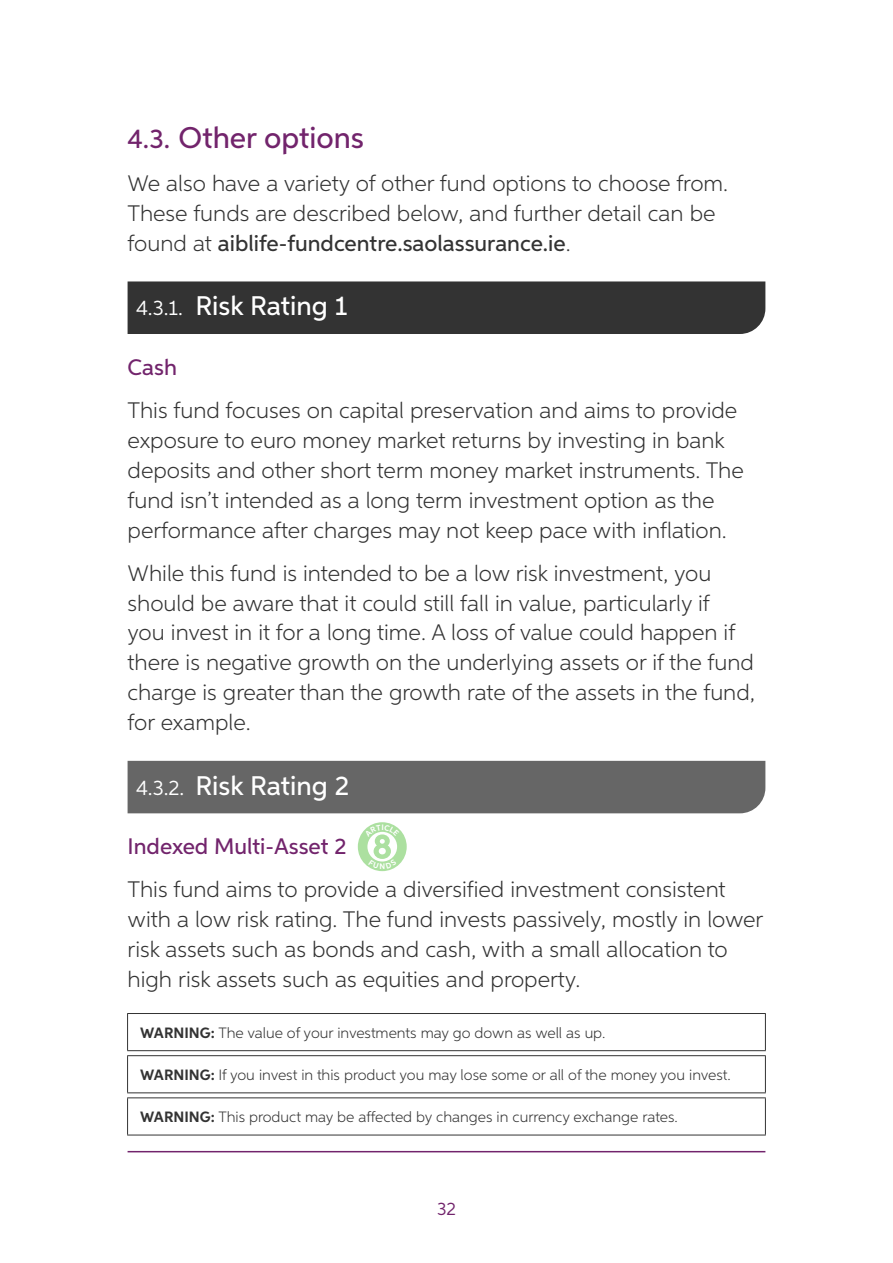
<style>
.page{position:relative;width:893px;height:1263px;background:#fff}
.page>*{position:absolute;margin:0;border:0;box-sizing:border-box;transform-origin:0 0}
.t1{font:500 30px "Aspira";color:#72246c}
.t2{font:500 27px "Aspira";color:#fff}
.t3{font:300 22.5px/30px "Aspira";color:#333}
.t4{font:500 22.5px "Aspira";color:#72246c}
.t5{font:18px "Aspira";color:#72246c}
.t6{font:300 15px "Aspira";color:#333}
.s1{font-size:27px}
.s2{font-weight:500}
.s3{font-weight:400;font-size:21px}
.s4{font-weight:700}
</style>
<div class="page">
<hr style="left:128px;top:1151px;width:637px;height:1px;background:#72246c">
<hr style="left:127px;top:1013px;width:639px;height:1px;background:#333">
<hr style="left:127px;top:1014px;width:1px;height:36px;background:#333">
<hr style="left:765px;top:1014px;width:1px;height:36px;background:#333">
<hr style="left:127px;top:1050px;width:639px;height:1px;background:#333">
<hr style="left:127px;top:1055px;width:639px;height:1px;background:#333">
<hr style="left:127px;top:1056px;width:1px;height:36px;background:#333">
<hr style="left:765px;top:1056px;width:1px;height:36px;background:#333">
<hr style="left:127px;top:1092px;width:639px;height:1px;background:#333">
<hr style="left:127px;top:1097px;width:639px;height:1px;background:#333">
<hr style="left:127px;top:1098px;width:1px;height:37px;background:#333">
<hr style="left:765px;top:1098px;width:1px;height:37px;background:#333">
<hr style="left:127px;top:1135px;width:639px;height:1px;background:#333">
<div style="left:128px;top:281px;width:637px;height:53px;background:#333"></div>
<div style="left:128px;top:761px;width:637px;height:52px;background:#666"></div>
<svg style="left:358px;top:822px;width:49px;height:49px"></svg>
<h1 class="t1" style="left:128px;top:120px;width:238px"><span class="s1">4.3.</span> Other options</h1>
<p class="t3" style="left:128px;top:168px;width:602px">We also have a variety of other fund options to choose from.<br>These funds are described below, and further detail can be found at <span class="s2">aiblife-fundcentre.saolassurance.ie</span>.</p>
<p class="t2" style="left:136px;top:289px;width:213px"><span class="s3">4.3.1.</span> Risk Rating 1</p>
<p class="t4" style="left:128px;top:353px;width:51px">Cash</p>
<p class="t3" style="left:128px;top:394px;width:618px">This fund focuses on capital preservation and aims to provide exposure to euro money market returns by investing in bank deposits and other short term money market instruments. The fund isn’t intended as a long term investment option as the performance after charges may not keep pace with inflation.</p>
<p class="t3" style="left:128px;top:557px;width:629px">While this fund is intended to be a low risk investment, you should be aware that it could still fall in value, particularly if<br>you invest in it for a long time. A loss of value could happen if there is negative growth on the underlying assets or if the fund charge is greater than the growth rate of the assets in the fund, for example.</p>
<p class="t2" style="left:136px;top:769px;width:215px"><span class="s3">4.3.2.</span> Risk Rating 2</p>
<p class="t4" style="left:128px;top:833px;width:220px">Indexed Multi-Asset 2</p>
<p class="t3" style="left:128px;top:874px;width:637px">This fund aims to provide a diversified investment consistent with a low risk rating. The fund invests passively, mostly in lower risk assets such as bonds and cash, with a small allocation to high risk assets such as equities and property.</p>
<p class="t6" style="left:140px;top:1024px;width:467px"><span class="s4">WARNING:</span> The value of your investments may go down as well as up.</p>
<p class="t6" style="left:140px;top:1066px;width:592px"><span class="s4">WARNING:</span> If you invest in this product you may lose some or all of the money you invest.</p>
<p class="t6" style="left:140px;top:1108px;width:539px"><span class="s4">WARNING:</span> This product may be affected by changes in currency exchange rates.</p>
<p class="t5" style="left:437px;top:1198px;width:20px">32</p>
</div>
